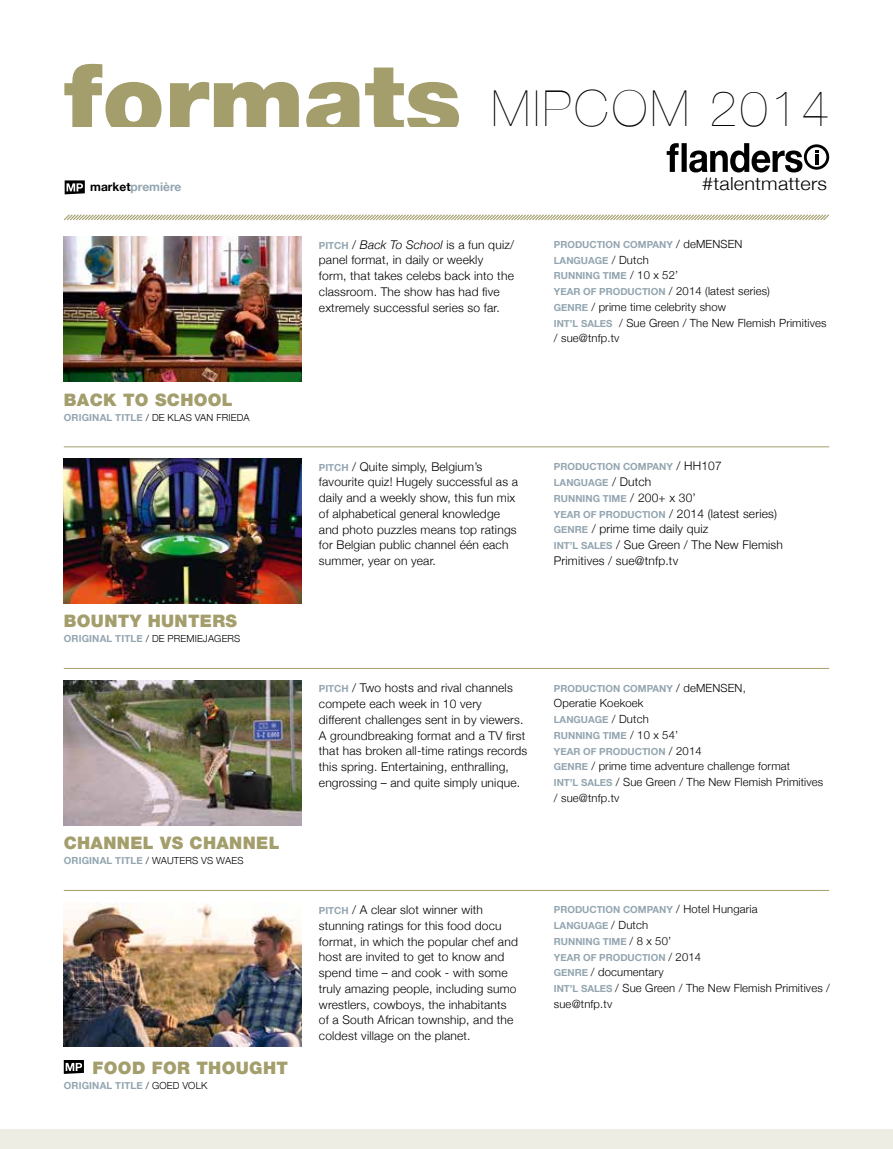
<style>
.page{position:relative;width:893px;height:1149px;background:#fff}
.page>*{position:absolute;margin:0;border:0;box-sizing:border-box;transform-origin:0 0}
.t1{font:900 99px "Helvetica Neue";color:#a39e6c}
.t2{font:200 49.5px "Helvetica Neue";letter-spacing:.065em;color:#000}
.t3{font:300 18px "Helvetica Neue";letter-spacing:.01em;color:#000;scale:1.15 1}
.t4{font:900 17.25px "Helvetica Neue";letter-spacing:.02em;color:#a39e6c}
.t5{font:300 12px/15.8px "Helvetica Neue";letter-spacing:.015em;color:#000}
.t6{font:700 12px "Helvetica Neue";color:#93a5b0}
.t7{font:300 11.25px/15.8px "Helvetica Neue";letter-spacing:.015em;color:#000}
.t8{font:700 9.75px/15.8px "Helvetica Neue";color:#93a5b0}
.t9{font:300 9.75px "Helvetica Neue";letter-spacing:.015em;color:#000}
.s1{color:#000}
.s2{font-weight:700;color:#93a5b0}
.s3{font-weight:300;color:#000}
.s4{font-weight:700;font-size:9.75px;color:#93a5b0}
.s5{font-style:italic}
.s6{font-weight:300;font-size:11.25px;color:#000}
.s7{font-weight:300;font-size:12px;color:#000}
</style>
<div class="page">
<img style="left:64px;top:237px;width:238px;height:144px">
<img style="left:64px;top:458px;width:238px;height:145px">
<img style="left:64px;top:680px;width:238px;height:145px">
<img style="left:64px;top:902px;width:238px;height:144px">
<svg style="left:64px;top:1060px;width:20px;height:13px"></svg>
<svg style="left:64px;top:214px;width:765px;height:7px"></svg>
<hr style="left:64px;top:446px;width:765px;height:1px;background:#a39e6c">
<hr style="left:64px;top:667px;width:765px;height:1px;background:#a39e6c">
<hr style="left:64px;top:889px;width:765px;height:1px;background:#a39e6c">
<svg style="left:667px;top:143px;width:162px;height:29px"></svg>
<div style="left:0;top:1129px;width:893px;height:19px;background:#eeede3"></div>
<svg style="left:65px;top:180px;width:20px;height:14px"></svg>
<h1 class="t1" style="left:64px;top:40px;width:399px">formats</h1>
<h2 class="t2" style="left:492px;top:70px;width:339px">MIPCOM 2014</h2>
<p class="t6" style="left:90px;top:178px;width:93px"><span class="s1">market</span>première</p>
<h3 class="t3" style="left:702px;top:169px;width:110px">#talentmatters</h3>
<h3 class="t4" style="left:64px;top:389px;width:171px">BACK TO SCHOOL</h3>
<p class="t9" style="left:64px;top:409px;width:187px"><span class="s2">ORIGINAL TITLE</span> / DE KLAS VAN FRIEDA</p>
<h3 class="t4" style="left:64px;top:610px;width:175px">BOUNTY HUNTERS</h3>
<p class="t9" style="left:64px;top:631px;width:178px"><span class="s2">ORIGINAL TITLE</span> / DE PREMIEJAGERS</p>
<h3 class="t4" style="left:64px;top:832px;width:217px">CHANNEL VS CHANNEL</h3>
<p class="t9" style="left:64px;top:852px;width:181px"><span class="s2">ORIGINAL TITLE</span> / WAUTERS VS WAES</p>
<h3 class="t4" style="left:93px;top:1057px;width:197px">FOOD FOR THOUGHT</h3>
<p class="t8" style="left:64px;top:1077px;width:145px">ORIGINAL TITLE <span class="s3">/ GOED VOLK</span></p>
<p class="t5" style="left:319px;top:236px;width:197px"><span class="s4">PITCH</span> / <span class="s5">Back To School</span> is a fun quiz/ panel format, in daily or weekly<br>form, that takes celebs back into the classroom. The show has had five extremely successful series so far.</p>
<p class="t8" style="left:554px;top:237px;width:190px">PRODUCTION COMPANY <span class="s6">/ deMENSEN<br></span>LANGUAGE <span class="s6">/ Dutch<br></span>RUNNING TIME <span class="s6">/ 10 x 52’</span></p>
<p class="t7" style="left:554px;top:282px;width:274px"><span class="s4">YEAR OF PRODUCTION</span> / 2014 (latest series)<br><span class="s4">GENRE</span> / prime time celebrity show<br><span class="s4">INT’L SALES</span> / Sue Green / The New Flemish Primitives / sue@tnfp.tv</p>
<p class="t5" style="left:319px;top:457px;width:201px"><span class="s4">PITCH</span> / Quite simply, Belgium’s favourite quiz! Hugely successful as a daily and a weekly show, this fun mix of alphabetical general knowledge and photo puzzles means top ratings for Belgian public channel één each summer, year on year.</p>
<p class="t8" style="left:554px;top:459px;width:169px">PRODUCTION COMPANY <span class="s7">/ HH107<br></span>LANGUAGE <span class="s7">/ Dutch<br></span>RUNNING TIME <span class="s7">/ 200+ x 30’</span></p>
<p class="t5" style="left:554px;top:504px;width:231px"><span class="s4">YEAR OF PRODUCTION</span> / 2014 (latest series)<br><span class="s4">GENRE</span> / prime time daily quiz<br><span class="s4">INT’L SALES</span> / Sue Green / The New Flemish Primitives / sue@tnfp.tv</p>
<p class="t5" style="left:319px;top:679px;width:210px"><span class="s4">PITCH</span> / Two hosts and rival channels compete each week in 10 very different challenges sent in by viewers.<br>A groundbreaking format and a TV first that has broken all-time ratings records this spring. Entertaining, enthralling, engrossing – and quite simply unique.</p>
<p class="t8" style="left:554px;top:680px;width:193px">PRODUCTION COMPANY <span class="s6">/ deMENSEN,</span></p>
<p class="t7" style="left:554px;top:694px;width:91px">Operatie Koekoek</p>
<p class="t8" style="left:554px;top:711px;width:149px">LANGUAGE <span class="s6">/ Dutch<br></span>RUNNING TIME <span class="s6">/ 10 x 54’<br></span>YEAR OF PRODUCTION <span class="s6">/ 2014</span></p>
<p class="t7" style="left:554px;top:757px;width:271px"><span class="s4">GENRE</span> / prime time adventure challenge format<br><span class="s4">INT’L SALES</span> / Sue Green / The New Flemish Primitives / sue@tnfp.tv</p>
<p class="t5" style="left:319px;top:901px;width:200px"><span class="s4">PITCH</span> / A clear slot winner with stunning ratings for this food docu format, in which the popular chef and host are invited to get to know and spend time – and cook - with some truly amazing people, including sumo wrestlers, cowboys, the inhabitants of a South African township, and the coldest village on the planet.</p>
<p class="t8" style="left:554px;top:902px;width:205px">PRODUCTION COMPANY <span class="s6">/ Hotel Hungaria<br></span>LANGUAGE <span class="s6">/ Dutch<br></span>RUNNING TIME <span class="s6">/ 8 x 50’<br></span>YEAR OF PRODUCTION <span class="s6">/ 2014</span></p>
<p class="t7" style="left:554px;top:963px;width:278px"><span class="s4">GENRE</span> / documentary<br><span class="s4">INT’L SALES</span> / Sue Green / The New Flemish Primitives / sue@tnfp.tv</p>
</div>
